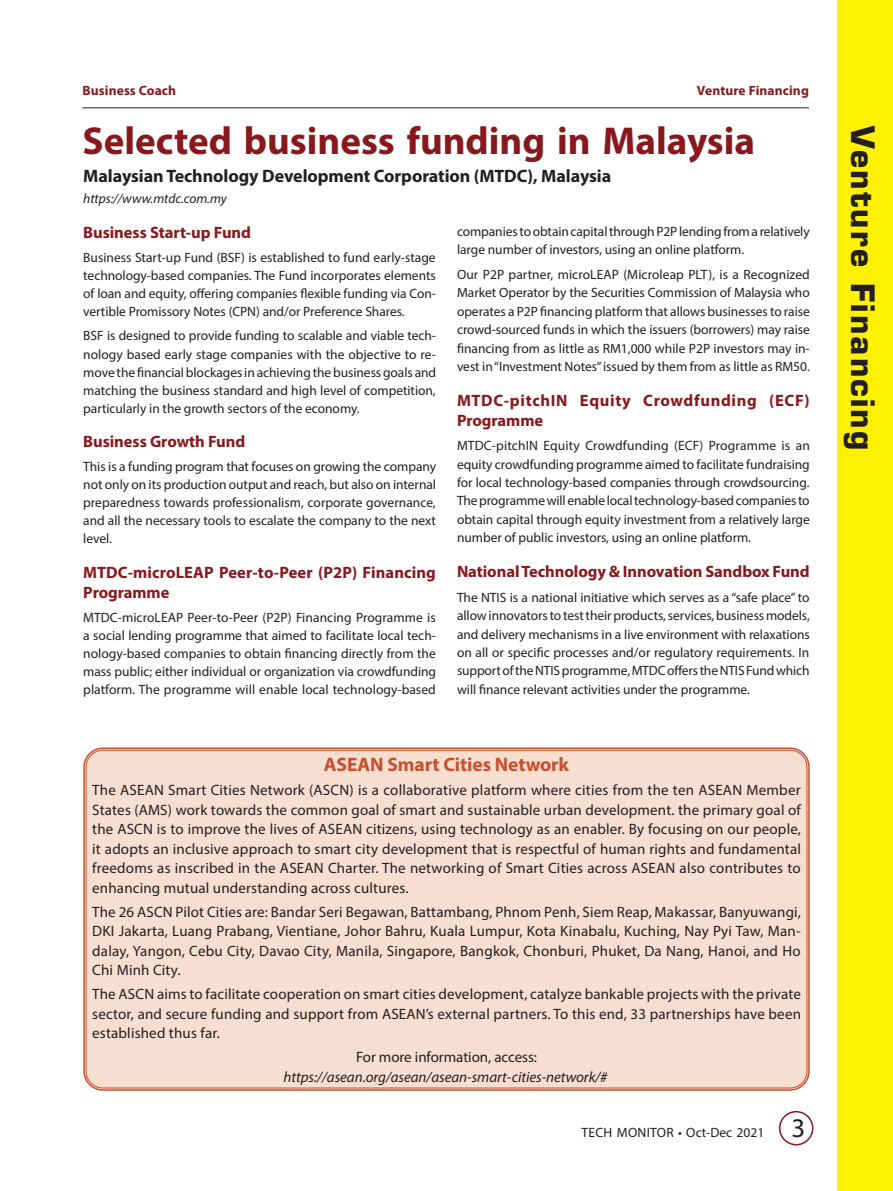
<style>
.page{position:relative;width:893px;height:1191px;background:#fff}
.page>*{position:absolute;margin:0;border:0;box-sizing:border-box;transform-origin:0 0}
.Art_HD{font:700 39px "Myriad Pro";color:#88181b}
.t1{font:700 31.5px "Eurostile";letter-spacing:.07em;color:#231f20}
.Filler_HD{font:700 19.5px "Myriad Pro";letter-spacing:-.005em;color:#c8502e}
.BC_HD1{font:700 18px "Myriad Pro";letter-spacing:-.005em;color:#231f20}
.t2{font:700 16.5px/19.5px "Myriad Pro";letter-spacing:-.005em;color:#88181b}
.t3{font:700 16.5px/20px "Myriad Pro";letter-spacing:.04em;color:#88181b}
.BT1{font:15px/19.5px "Myriad Pro";letter-spacing:.01em;color:#231f20;text-align:justify}
.BT{font:italic 15px "Myriad Pro";letter-spacing:-.005em;color:#231f20}
.BT-2{font:15px "Myriad Pro";letter-spacing:-.005em;color:#231f20}
.TS_BT_p4{font:13.5px/18.5px "Myriad Pro";letter-spacing:-.005em;color:#231f20;text-align:justify}
.t4{font:700 13.5px "Myriad Pro";letter-spacing:.01em;color:#88181b}
.TS_BT_p4-2{font:13.5px "Myriad Pro";letter-spacing:.015em;color:#231f20}
.Webadd{font:italic 13.5px "Myriad Pro";letter-spacing:-.005em;color:#231f20}
.s1{font-size:27px}
</style>
<div class="page">
<div style="left:778px;top:1111px;width:35px;height:34px;border:2px solid #88181b;border-radius:50%"></div>
<hr style="left:82px;top:107px;width:726px;height:1px;background:#231f20">
<div style="left:837px;top:0;width:55px;height:1191px;background:#fff101"></div>
<div style="left:85px;top:749px;width:723px;height:340px;background:#f6ded1;border-radius:18px"></div>
<div style="left:83px;top:747px;width:726px;height:343px;border:2px solid #c8502e;border-radius:19px"></div>
<p class="t4" style="left:82px;top:81px;width:95px">Business Coach</p>
<p class="t4" style="left:697px;top:81px;width:113px">Venture Financing</p>
<p class="Art_HD" style="left:82px;top:115px;width:674px">Selected business funding in Malaysia</p>
<p class="BC_HD1" style="left:83px;top:164px;width:529px">Malaysian Technology Development Corporation (MTDC), Malaysia</p>
<p class="Webadd" style="left:83px;top:190px;width:145px">https://www.mtdc.com.my</p>
<h1 class="t2" style="left:83px;top:222px;width:169px">Business Start-up Fund</h1>
<p class="TS_BT_p4" style="left:83px;top:248px;width:354px;line-height:18px">Business Start-up Fund (BSF) is established to fund early-stage technology-based companies. The Fund incorporates elements of loan and equity, offering companies flexible funding via Con&shy;vertible Promissory Notes (CPN) and/or Preference Shares.</p>
<p class="TS_BT_p4" style="left:83px;top:327px;width:354px;line-height:18px">BSF is designed to provide funding to scalable and viable tech&shy;nology based early stage companies with the objective to re&shy;move the financial blockages in achieving the business goals and matching the business standard and high level of competition, particularly in the growth sectors of the economy.</p>
<h1 class="t2" style="left:83px;top:431px;width:163px">Business Growth Fund</h1>
<p class="TS_BT_p4" style="left:83px;top:457px;width:354px;line-height:18px">This is a funding program that focuses on growing the company not only on its production output and reach, but also on internal preparedness towards professionalism, corporate governance, and all the necessary tools to escalate the company to the next level.</p>
<h1 class="t2" style="left:83px;top:562px;width:354px">MTDC-microLEAP Peer-to-Peer (P2P) Financing<br>Programme</h1>
<p class="TS_BT_p4" style="left:83px;top:608px;width:354px;line-height:18px">MTDC-microLEAP Peer-to-Peer (P2P) Financing Programme is a social lending programme that aimed to facilitate local tech&shy;nology-based companies to obtain financing directly from the mass public; either individual or organization via crowdfunding platform. The programme will enable local technology-based</p>
<p class="TS_BT_p4" style="left:457px;top:222px;width:354px">companies to obtain capital through P2P lending from a relatively large number of investors, using an online platform.</p>
<p class="TS_BT_p4" style="left:457px;top:265px;width:354px">Our P2P partner, microLEAP (Microleap PLT), is a Recognized Market Operator by the Securities Commission of Malaysia who operates a P2P financing platform that allows businesses to raise crowd-sourced funds in which the issuers (borrowers) may raise financing from as little as RM1,000 while P2P investors may in&shy;vest in “Investment Notes” issued by them from as little as RM50.</p>
<h1 class="t3" style="left:457px;top:390px;width:354px">MTDC-pitchIN Equity Crowdfunding (ECF)<br>Programme</h1>
<p class="TS_BT_p4" style="left:457px;top:436px;width:354px">MTDC-pitchIN Equity Crowdfunding (ECF) Programme is an equity crowdfunding programme aimed to facilitate fundraising for local technology-based companies through crowdsourcing.<br>The programme will enable local technology-based companies to obtain capital through equity investment from a relatively large number of public investors, using an online platform.</p>
<h1 class="t2" style="left:457px;top:561px;width:354px">National Technology &amp; Innovation Sandbox Fund</h1>
<p class="TS_BT_p4" style="left:457px;top:588px;width:354px">The NTIS is a national initiative which serves as a “safe place” to allow innovators to test their products, services, business models, and delivery mechanisms in a live environment with relaxations on all or specific processes and/or regulatory requirements. In support of the NTIS programme, MTDC offers the NTIS Fund which will finance relevant activities under the programme.</p>
<p class="Filler_HD" style="left:324px;top:752px;width:247px">ASEAN Smart Cities Network</p>
<p class="BT1" style="left:92px;top:780px;width:710px">The ASEAN Smart Cities Network (ASCN) is a collaborative platform where cities from the ten ASEAN Member States (AMS) work towards the common goal of smart and sustainable urban development. the primary goal of the ASCN is to improve the lives of ASEAN citizens, using technology as an enabler. By focusing on our people, it adopts an inclusive approach to smart city development that is respectful of human rights and fundamental freedoms as inscribed in the ASEAN Charter. The networking of Smart Cities across ASEAN also contributes to enhancing mutual understanding across cultures.</p>
<p class="BT1" style="left:92px;top:901px;width:710px">The 26 ASCN Pilot Cities are: Bandar Seri Begawan, Battambang, Phnom Penh, Siem Reap, Makassar, Banyuwangi, DKI Jakarta, Luang Prabang, Vientiane, Johor Bahru, Kuala Lumpur, Kota Kinabalu, Kuching, Nay Pyi Taw, Man&shy;dalay, Yangon, Cebu City, Davao City, Manila, Singapore, Bangkok, Chonburi, Phuket, Da Nang, Hanoi, and Ho Chi Minh City.</p>
<p class="BT1" style="left:92px;top:984px;width:710px">The ASCN aims to facilitate cooperation on smart cities development, catalyze bankable projects with the private sector, and secure funding and support from ASEAN’s external partners. To this end, 33 partnerships have been established thus far.</p>
<p class="BT-2" style="left:356px;top:1048px;width:182px">For more information, access:</p>
<p class="BT" style="left:283px;top:1067px;width:325px">https://asean.org/asean/asean-smart-cities-network/#</p>
<p class="TS_BT_p4-2" style="left:581px;top:1124px;width:225px">TECH MONITOR • Oct-Dec 2021 <span class="s1">3</span></p>
<h2 class="t1" style="left:882px;top:126px;width:325px;rotate:90deg">Venture Financing</h2>
</div>
